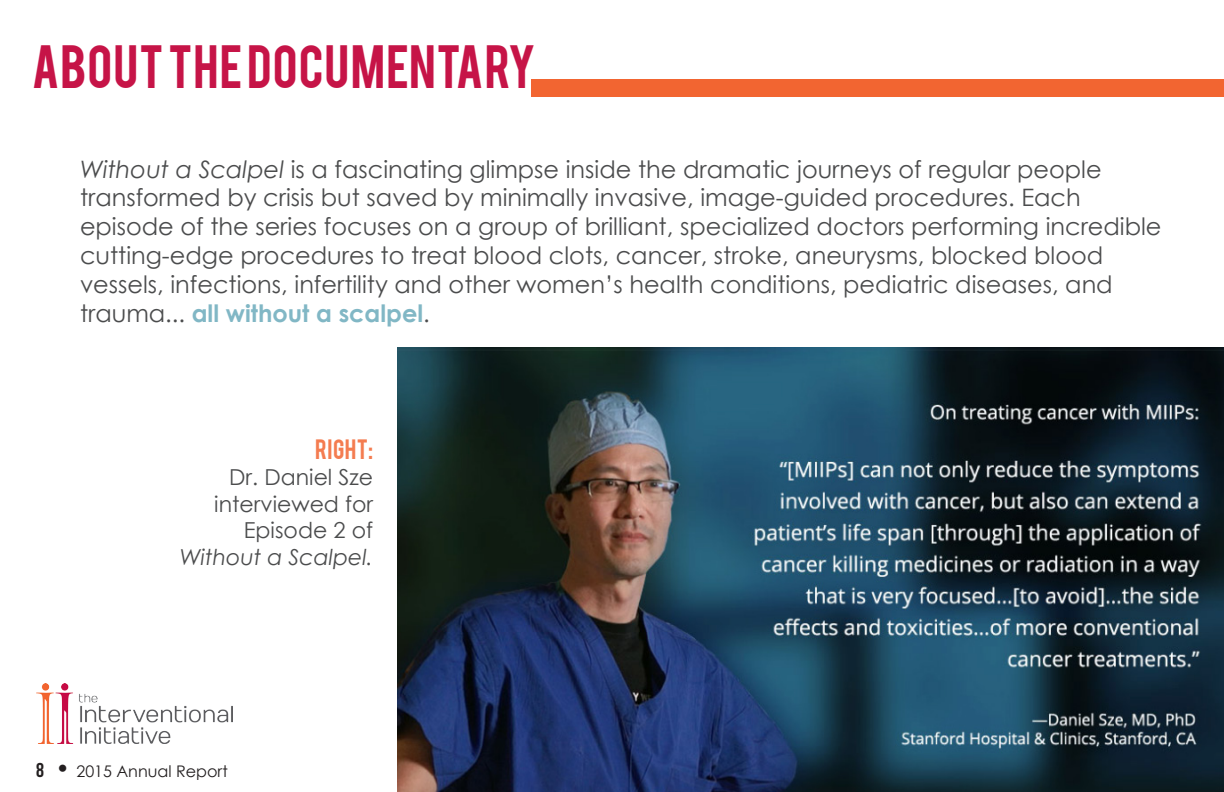
<style>
.page{position:relative;width:1224px;height:792px;background:#fff}
.page>*{position:absolute;margin:0;border:0;box-sizing:border-box;transform-origin:0 0}
.t1{font:48px "Bebas";letter-spacing:.02em;color:#c61447}
.t2{font:24px/28.8px "Century Gothic";color:#4b4c4d}
.t3{font:22px "Century Gothic";color:#4b4c4d}
.t4{font:italic 22px "Century Gothic";color:#4b4c4d}
.t5{font:22px "Bebas";letter-spacing:.025em;color:#f47c50}
.t6{font:16px "Century Gothic";color:#231f20}
.s1{font-style:italic}
.s2{font-weight:700;color:#81b7c5}
.s3{font-family:"Bebas Neue";font-size:20px}
.s4{font-size:24px}
</style>
<div class="page">
<img style="left:398px;top:347px;width:826px;height:445px">
<div style="left:531px;top:79px;width:693px;height:17px;background:#f26531"></div>
<img style="left:36px;top:683px;width:197px;height:60px">
<p class="t1" style="left:32px;top:32px;width:506px">ABOUT THE DOCUMENTARY</p>
<p class="t2" style="left:80px;top:154px;width:1083px"><span class="s1">Without a Scalpel</span> is a fascinating glimpse inside the dramatic journeys of regular people transformed by crisis but saved by minimally invasive, image-guided procedures. Each episode of the series focuses on a group of brilliant, specialized doctors performing incredible cutting-edge procedures to treat blood clots, cancer, stroke, aneurysms, blocked blood vessels, infections, infertility and other women’s health conditions, pediatric diseases, and trauma... <span class="s2">all without a scalpel</span>.</p>
<p class="t5" style="left:315px;top:433px;width:60px">RIGHT:</p>
<p class="t3" style="left:229px;top:462px;width:145px">Dr. Daniel Sze</p>
<p class="t3" style="left:214px;top:488px;width:160px">interviewed for</p>
<p class="t3" style="left:244px;top:515px;width:131px">Episode 2 of</p>
<p class="t4" style="left:180px;top:543px;width:195px">Without a Scalpel.</p>
<p class="t6" style="left:36px;top:760px;width:193px"><span class="s3">8</span> <span class="s4">•</span> 2015 Annual Report</p>
</div>
